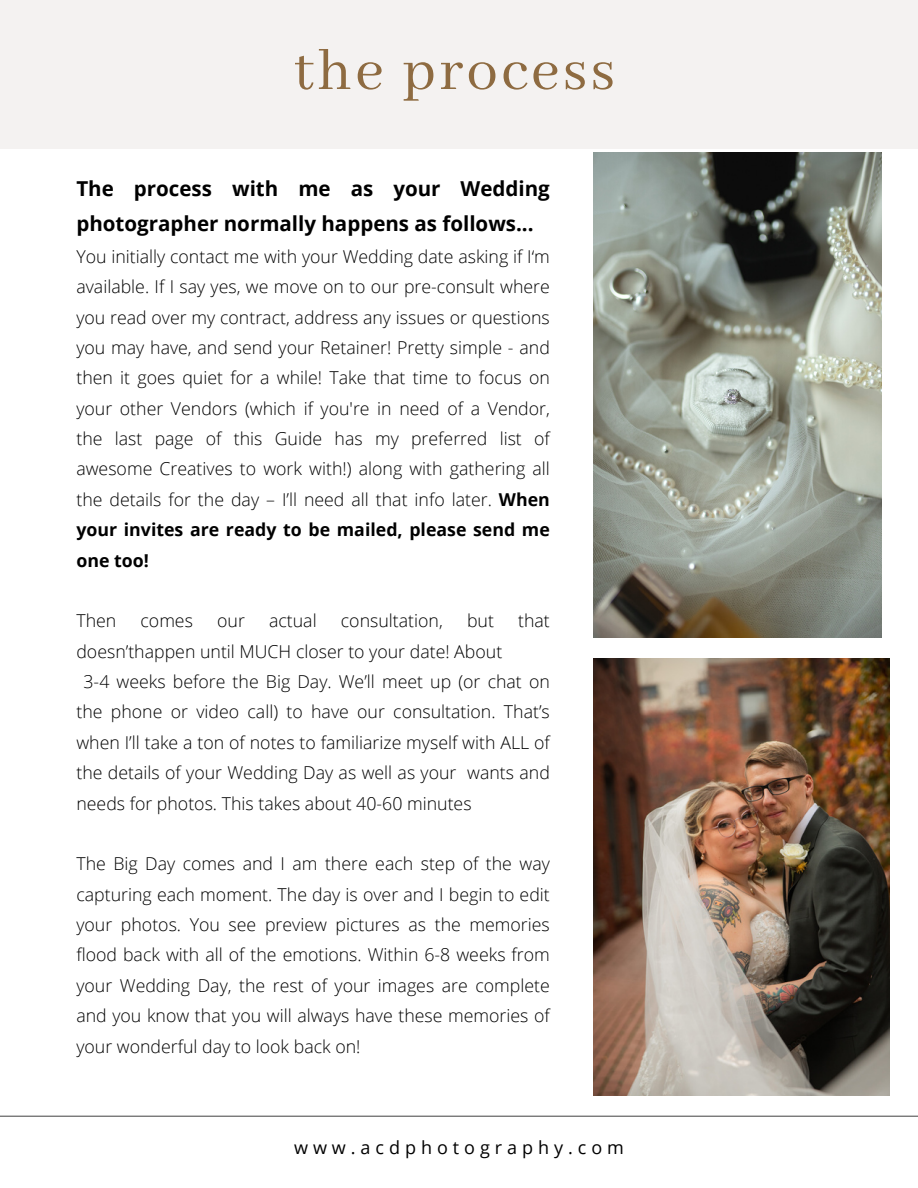
<style>
.page{position:relative;width:918px;height:1188px;background:#fff}
.page>*{position:absolute;margin:0;border:0;box-sizing:border-box;transform-origin:0 0}
.t1{font:63px "Abhaya Libre";letter-spacing:.05em;color:#8e6b41}
.t2{font:700 20.55px/34.8px "Open Sans";color:#000}
.t3{font:18px "Open Sans";letter-spacing:.275em;color:#000}
.t4{font:300 17.7px/30.3px "Open Sans";color:#000;text-align:justify}
.s1{font-weight:700}
</style>
<div class="page">
<img style="left:594px;top:152px;width:288px;height:486px">
<img style="left:594px;top:658px;width:296px;height:438px">
<hr style="left:0;top:1116px;width:918px;height:1px;background:#555">
<div style="left:0;top:0;width:918px;height:149px;background:#f4f2f1"></div>
<p class="t1" style="left:294px;top:36px;width:323px">the process</p>
<p class="t2" style="left:76px;top:171px;width:475px">The process with me as your Wedding photographer normally happens as follows...</p>
<p class="t4" style="left:76px;top:241px;width:475px">You initially contact me with your Wedding date asking if I‘m available. If I say yes, we move on to our pre-consult where you read over my contract, address any issues or questions you may have, and send your Retainer! Pretty simple - and then it goes quiet for a while! Take that time to focus on your other Vendors (which if you're in need of a Vendor, the last page of this Guide has my preferred list of awesome Creatives to work with!) along with gathering all the details for the day – I’ll need all that info later. <span class="s1">When your invites are ready to be mailed, please send me one too!</span></p>
<p class="t4" style="left:76px;top:605px;width:41px">Then</p>
<p class="t4" style="left:141px;top:605px;width:54px">comes</p>
<p class="t4" style="left:217px;top:605px;width:29px">our</p>
<p class="t4" style="left:269px;top:605px;width:49px">actual</p>
<p class="t4" style="left:341px;top:605px;width:103px">consultation,</p>
<p class="t4" style="left:467px;top:605px;width:28px">but</p>
<p class="t4" style="left:518px;top:605px;width:33px">that</p>
<p class="t4" style="left:76px;top:636px;width:427px">doesn’thappen until MUCH closer to your date! About</p>
<p class="t4" style="left:76px;top:666px;width:475px;text-indent:7px">3-4 weeks before the Big Day. We’ll meet up (or chat on the phone or video call) to have our consultation. That’s when I’ll take a ton of notes to familiarize myself with ALL of the details of your Wedding Day as well as your wants and needs for photos. This takes about 40-60 minutes</p>
<p class="t4" style="left:76px;top:848px;width:475px">The Big Day comes and I am there each step of the way capturing each moment. The day is over and I begin to edit your photos. You see preview pictures as the memories flood back with all of the emotions. Within 6-8 weeks from your Wedding Day, the rest of your images are complete and you know that you will always have these memories of your wonderful day to look back on!</p>
<p class="t3" style="left:294px;top:1135px;width:331px">www.acdphotography.com</p>
</div>
